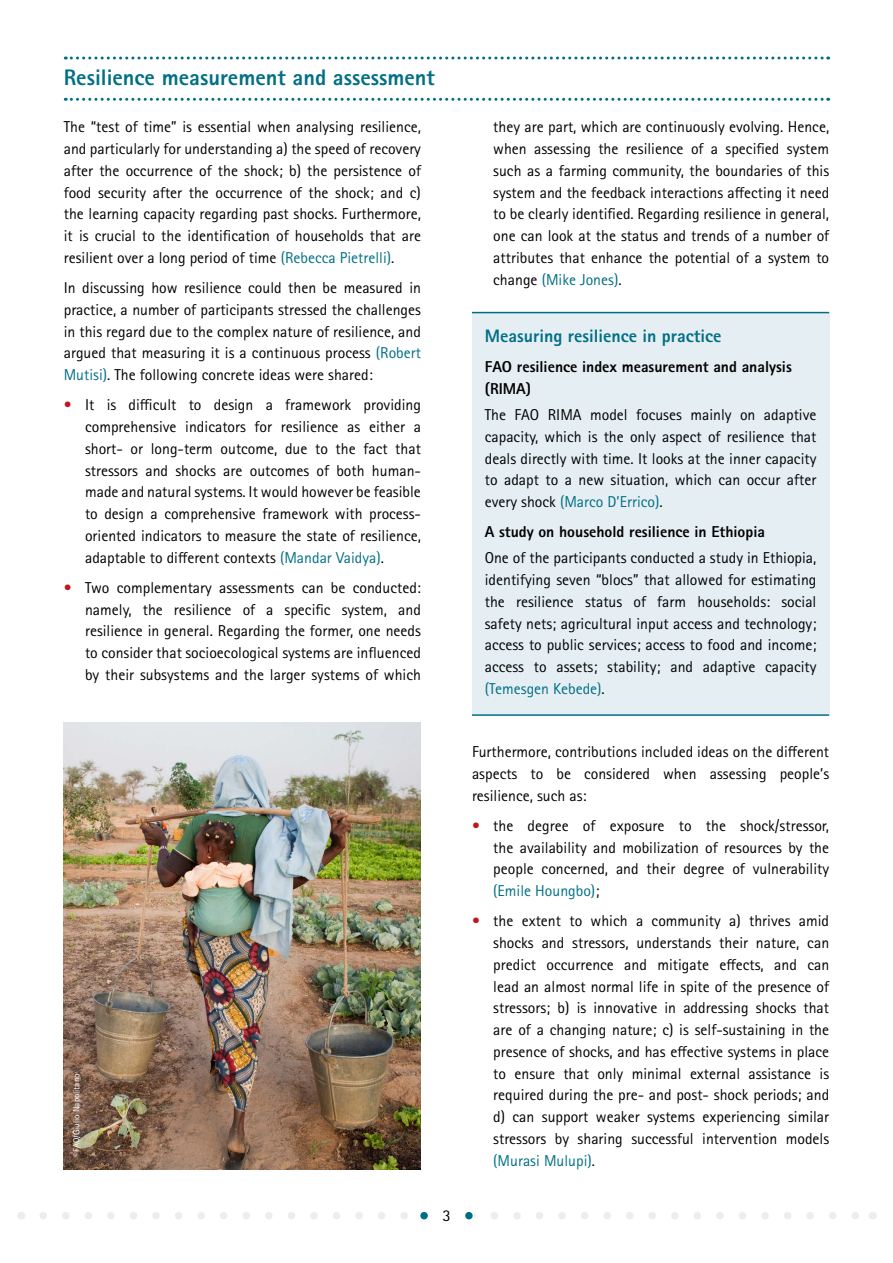
<style>
.page{position:relative;width:893px;height:1263px;background:#fff}
.page>*{position:absolute;margin:0;border:0;box-sizing:border-box;transform-origin:0 0}
.t1{font:800 22.5px "Rotis Sans Serif Std";color:#006f85}
.t2{font:800 18px "Rotis Sans Serif Std";color:#006f85}
.t3{font:16.5px "Rotis Sans Serif Std";color:#000}
.t4{font:15.75px/21.8px "Rotis Sans Serif Std";color:#000;text-align:justify}
.t5{font:800 15.75px/21.8px "Rotis Sans Serif Std";color:#000}
.t6{font:9px "Rotis Sans Serif Std";color:#fff}
.s1{color:#006f85}
.s2{color:#be1622}
</style>
<div class="page">
<svg style="left:43px;top:1212px;width:816px;height:7px"></svg>
<div style="left:419px;top:1204px;width:55px;height:23px;background:#fff"></div>
<div style="left:420px;top:1212px;width:8px;height:7px;background:#006f85;border-radius:50%"></div>
<div style="left:465px;top:1212px;width:8px;height:7px;background:#006f85;border-radius:50%"></div>
<svg style="left:65px;top:57px;width:764px;height:3px"></svg>
<svg style="left:65px;top:98px;width:764px;height:3px"></svg>
<div style="left:472px;top:313px;width:357px;height:402px;background:#e5eef3"></div>
<hr style="left:472px;top:312px;width:357px;height:1px;background:#006f85">
<hr style="left:472px;top:714px;width:357px;height:2px;background:#006f85">
<img style="left:64px;top:723px;width:357px;height:446px">
<h1 class="t1" style="left:64px;top:63px;width:373px">Resilience measurement and assessment</h1>
<p class="t4" style="left:64px;top:116px;width:359px">The “test of time” is essential when analysing resilience, and particularly for understanding a) the speed of recovery after the occurrence of the shock; b) the persistence of food security after the occurrence of the shock; and c) the learning capacity regarding past shocks. Furthermore, it is crucial to the identification of households that are resilient over a long period of time <span class="s1">(Rebecca Pietrelli)</span>.</p>
<p class="t4" style="left:64px;top:277px;width:359px">In discussing how resilience could then be measured in practice, a number of participants stressed the challenges in this regard due to the complex nature of resilience, and argued that measuring it is a continuous process <span class="s1">(Robert Mutisi)</span>. The following concrete ideas were shared:</p>
<p class="t4" style="left:85px;top:394px;width:337px;text-indent:-21px"><span class="s2">•</span> It is difficult to design a framework providing comprehensive indicators for resilience as either a short- or long-term outcome, due to the fact that stressors and shocks are outcomes of both human&shy;made and natural systems. It would however be feasible to design a comprehensive framework with process&shy;oriented indicators to measure the state of resilience, adaptable to different contexts <span class="s1">(Mandar Vaidya)</span>.</p>
<p class="t4" style="left:85px;top:577px;width:337px;text-indent:-21px"><span class="s2">•</span> Two complementary assessments can be conducted: namely, the resilience of a specific system, and resilience in general. Regarding the former, one needs to consider that socioecological systems are influenced by their subsystems and the larger systems of which</p>
<p class="t6" style="left:71px;top:1157px;width:85px;rotate:-90deg">©FAO/Giulio Napolitano</p>
<p class="t3" style="left:442px;top:1206px;width:10px">3</p>
<p class="t4" style="left:493px;top:116px;width:337px">they are part, which are continuously evolving. Hence, when assessing the resilience of a specified system such as a farming community, the boundaries of this system and the feedback interactions affecting it need to be clearly identified. Regarding resilience in general, one can look at the status and trends of a number of attributes that enhance the potential of a system to change <span class="s1">(Mike Jones)</span>.</p>
<p class="t2" style="left:485px;top:324px;width:238px">Measuring resilience in practice</p>
<p class="t5" style="left:485px;top:356px;width:309px">FAO resilience index measurement and analysis (RIMA)</p>
<p class="t4" style="left:485px;top:404px;width:333px">The FAO RIMA model focuses mainly on adaptive capacity, which is the only aspect of resilience that deals directly with time. It looks at the inner capacity to adapt to a new situation, which can occur after every shock <span class="s1">(Marco D’Errico)</span>.</p>
<p class="t5" style="left:485px;top:521px;width:282px">A study on household resilience in Ethiopia</p>
<p class="t4" style="left:485px;top:547px;width:333px">One of the participants conducted a study in Ethiopia, identifying seven “blocs” that allowed for estimating the resilience status of farm households: social safety nets; agricultural input access and technology; access to public services; access to food and income; access to assets; stability; and adaptive capacity <span class="s1">(Temesgen Kebede)</span>.</p>
<p class="t4" style="left:472px;top:741px;width:359px">Furthermore, contributions included ideas on the different aspects to be considered when assessing people’s resilience, such as:</p>
<p class="t4" style="left:493px;top:815px;width:337px;text-indent:-21px"><span class="s2">•</span> the degree of exposure to the shock/stressor, the availability and mobilization of resources by the people concerned, and their degree of vulnerability <span class="s1">(Emile Houngbo)</span>;</p>
<p class="t4" style="left:493px;top:910px;width:337px;text-indent:-21px"><span class="s2">•</span> the extent to which a community a) thrives amid shocks and stressors, understands their nature, can predict occurrence and mitigate effects, and can lead an almost normal life in spite of the presence of stressors; b) is innovative in addressing shocks that are of a changing nature; c) is self-sustaining in the presence of shocks, and has effective systems in place to ensure that only minimal external assistance is required during the pre- and post- shock periods; and d) can support weaker systems experiencing similar stressors by sharing successful intervention models <span class="s1">(Murasi Mulupi)</span>.</p>
</div>
